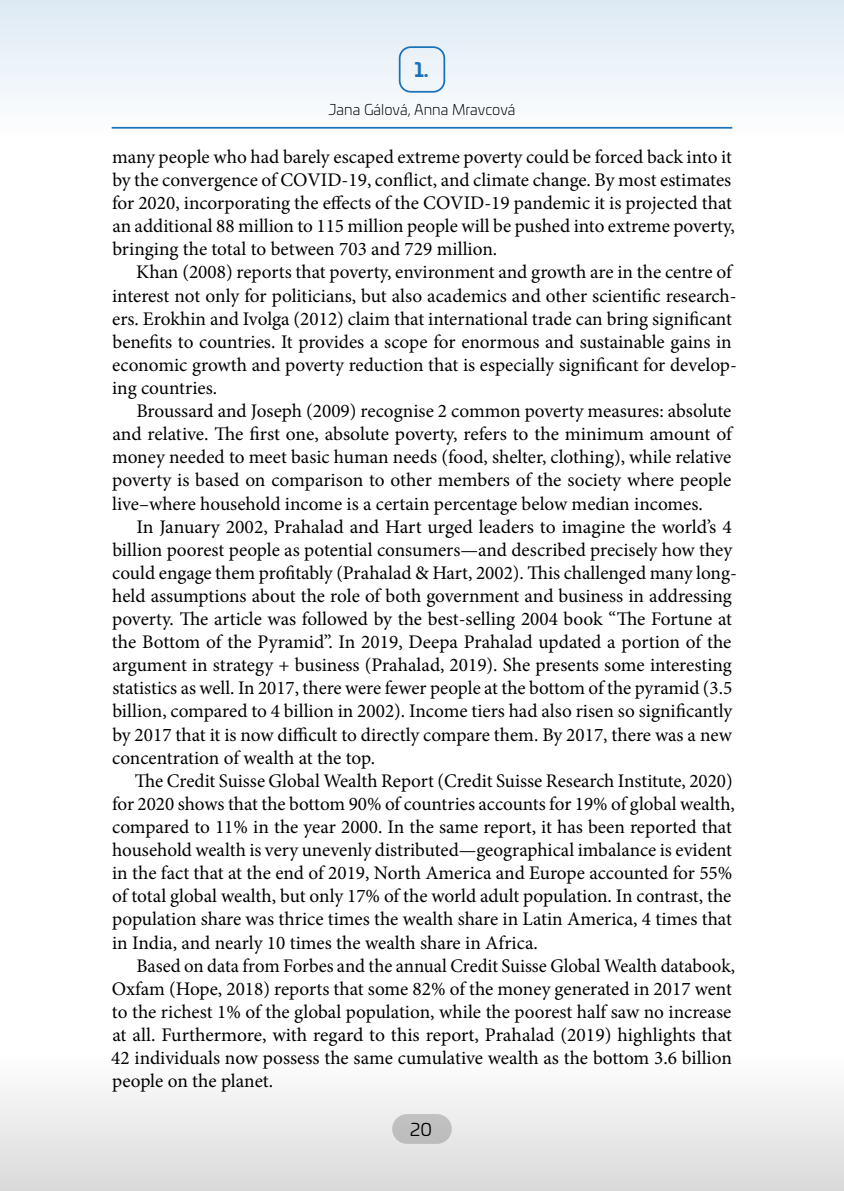
<style>
.page{position:relative;width:844px;height:1191px;background:#fff}
.page>*{position:absolute;margin:0;border:0;box-sizing:border-box;transform-origin:0 0}
.t1{font:19.25px/23.1px "Minion Pro";color:#000}
.t2{font:700 19.25px "Univia Pro";color:#1a72b9}
.t3{font:17.5px "Univia Pro";color:#000}
.t4{font:300 14.88px "Univia Pro";color:#000}
</style>
<div class="page">
<div style="left:0;top:1052px;width:843px;height:139px;background:linear-gradient(to bottom,#fff,#d9d9d9)"></div>
<div style="left:0;top:0;width:843px;height:139px;background:linear-gradient(to bottom,#dfebf5,#f7fafc)"></div>
<p class="t2" style="left:414px;top:55px;width:16px">1.</p>
<p class="t4" style="left:328px;top:99px;width:189px">Jana Gálová, Anna Mravcová</p>
<p class="t1" style="left:112px;top:145px;width:624px">many people who had barely escaped extreme poverty could be forced back into it by the convergence of COVID-19, conflict, and climate change. By most estimates for 2020, incorporating the effects of the COVID-19 pandemic it is projected that an additional 88 million to 115 million people will be pushed into extreme poverty, bringing the total to between 703 and 729 million.</p>
<p class="t1" style="left:112px;top:261px;width:626px;text-indent:24px">Khan (2008) reports that poverty, environment and growth are in the centre of interest not only for politicians, but also academics and other scientific research&shy;ers. Erokhin and Ivolga (2012) claim that international trade can bring significant benefits to countries. It provides a scope for enormous and sustainable gains in economic growth and poverty reduction that is especially significant for develop&shy;ing countries.</p>
<p class="t1" style="left:112px;top:399px;width:621px;text-align:justify;text-indent:24px">Broussard and Joseph (2009) recognise 2 common poverty measures: absolute and relative. The first one, absolute poverty, refers to the minimum amount of money needed to meet basic human needs (food, shelter, clothing), while relative poverty is based on comparison to other members of the society where people live–where household income is a certain percentage below median incomes.</p>
<p class="t1" style="left:112px;top:515px;width:626px;text-indent:24px">In January 2002, Prahalad and Hart urged leaders to imagine the world’s 4 billion poorest people as potential consumers—and described precisely how they could engage them profitably (Prahalad &amp; Hart, 2002). This challenged many long&shy;held assumptions about the role of both government and business in addressing poverty. The article was followed by the best-selling 2004 book “The Fortune at the Bottom of the Pyramid”. In 2019, Deepa Prahalad updated a portion of the argument in strategy + business (Prahalad, 2019). She presents some interesting statistics as well. In 2017, there were fewer people at the bottom of the pyramid (3.5 billion, compared to 4 billion in 2002). Income tiers had also risen so significantly by 2017 that it is now difficult to directly compare them. By 2017, there was a new concentration of wealth at the top.</p>
<p class="t1" style="left:112px;top:769px;width:624px;text-indent:23px">The Credit Suisse Global Wealth Report (Credit Suisse Research Institute, 2020) for 2020 shows that the bottom 90% of countries accounts for 19% of global wealth, compared to 11% in the year 2000. In the same report, it has been reported that household wealth is very unevenly distributed—geographical imbalance is evident in the fact that at the end of 2019, North America and Europe accounted for 55% of total global wealth, but only 17% of the world adult population. In contrast, the population share was thrice times the wealth share in Latin America, 4 times that in India, and nearly 10 times the wealth share in Africa.</p>
<p class="t1" style="left:111px;top:954px;width:625px;text-indent:25px">Based on data from Forbes and the annual Credit Suisse Global Wealth databook, Oxfam (Hope, 2018) reports that some 82% of the money generated in 2017 went to the richest 1% of the global population, while the poorest half saw no increase at all. Furthermore, with regard to this report, Prahalad (2019) highlights that 42 individuals now possess the same cumulative wealth as the bottom 3.6 billion people on the planet.</p>
<p class="t3" style="left:410px;top:1116px;width:23px">20</p>
</div>
